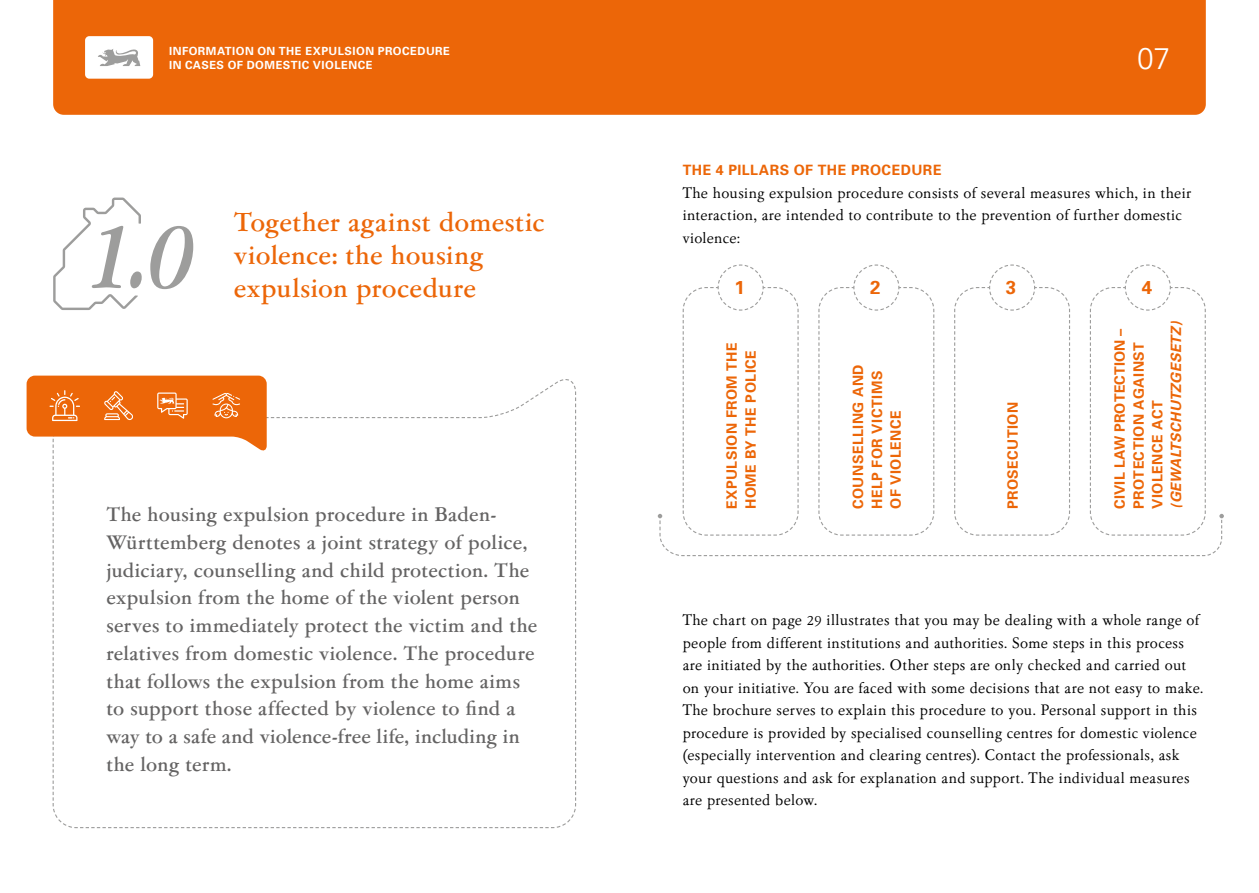
<style>
.page{position:relative;width:1259px;height:893px;background:#fff}
.page>*{position:absolute;margin:0;border:0;box-sizing:border-box;transform-origin:0 0}
.t1{font:italic 500 105px "Garamont Amst SB";color:#9d9d9c}
.t2{font:300 30px "Univers";color:#fff}
.t3{font:500 27px/33px "Garamont Amst SB";letter-spacing:.02em;color:#ec6608}
.t4{font:500 20.25px/27.8px "Garamont Amst SB";letter-spacing:.015em;color:#646363}
.t5{font:700 18.75px "Univers";color:#ec6608}
.t6{font:15.75px/22.5px "Garamont Amst SB";letter-spacing:.02em;color:#000}
.t7{font:700 14.25px/18.8px "Univers";letter-spacing:.03em;color:#ec6608}
.t8{font:700 11.25px/14.2px "Univers";letter-spacing:.04em;color:#fff}
.s1{font-style:italic}
</style>
<div class="page">
<svg style="left:53px;top:198px;width:88px;height:112px"></svg>
<svg style="left:27px;top:376px;width:549px;height:453px"></svg>
<svg style="left:658px;top:264px;width:566px;height:293px"></svg>
<div style="left:53px;top:0;width:1152px;height:115px;background:#ec6608"></div>
<div style="left:85px;top:36px;width:68px;height:43px;background:#fff;border-radius:4px"></div>
<svg style="left:98px;top:49px;width:42px;height:17px"></svg>
<p class="t8" style="left:169px;top:44px;width:283px">INFORMATION ON THE EXPULSION PROCEDURE<br>IN CASES OF DOMESTIC VIOLENCE</p>
<h2 class="t2" style="left:1137px;top:41px;width:34px">07</h2>
<h2 class="t1" style="left:87px;top:196px;width:111px">1.0</h2>
<h2 class="t3" style="left:234px;top:206px;width:312px">Together against domestic violence: the housing</h2>
<h2 class="t3" style="left:234px;top:272px;width:243px">expulsion procedure</h2>
<p class="t4" style="left:106px;top:501px;width:432px">The housing expulsion procedure in Baden-Württemberg denotes a joint strategy of police, judiciary, counselling and child protection. The expulsion from the home of the violent person serves to immediately protect the victim and the relatives from domestic violence. The procedure that follows the expulsion from the home aims to support those affected by violence to find a way to a safe and violence-free life, including in the long term.</p>
<h3 class="t7" style="left:682px;top:161px;width:261px">THE 4 PILLARS OF THE PROCEDURE</h3>
<p class="t6" style="left:682px;top:182px;width:510px">The housing expulsion procedure consists of several measures which, in their interaction, are intended to contribute to the prevention of further domestic violence:</p>
<p class="t5" style="left:734px;top:276px;width:12px">1</p>
<p class="t7" style="left:722px;top:509px;width:169px;rotate:-90deg">EXPULSION FROM THE<br>HOME BY THE POLICE</p>
<p class="t5" style="left:870px;top:276px;width:12px">2</p>
<p class="t7" style="left:849px;top:509px;width:146px;rotate:-90deg">COUNSELLING AND<br>HELP FOR VICTIMS<br>OF VIOLENCE</p>
<p class="t5" style="left:1006px;top:276px;width:12px">3</p>
<p class="t5" style="left:1141px;top:276px;width:12px">4</p>
<p class="t7" style="left:1110px;top:509px;width:189px;rotate:-90deg">CIVIL LAW PROTECTION –<br>PROTECTION AGAINST<br>VIOLENCE ACT <span class="s1">(GEWALTSCHUTZGESETZ)</span></p>
<p class="t7" style="left:1003px;top:509px;width:109px;rotate:-90deg">PROSECUTION</p>
<p class="t6" style="left:682px;top:609px;width:522px">The chart on page 29 illustrates that you may be dealing with a whole range of people from different institutions and authorities. Some steps in this process are initiated by the authorities. Other steps are only checked and carried out on your initiative. You are faced with some decisions that are not easy to make.<br>The brochure serves to explain this procedure to you. Personal support in this procedure is provided by specialised counselling centres for domestic violence (especially intervention and clearing centres). Contact the professionals, ask your questions and ask for explanation and support. The individual measures are presented below.</p>
</div>
